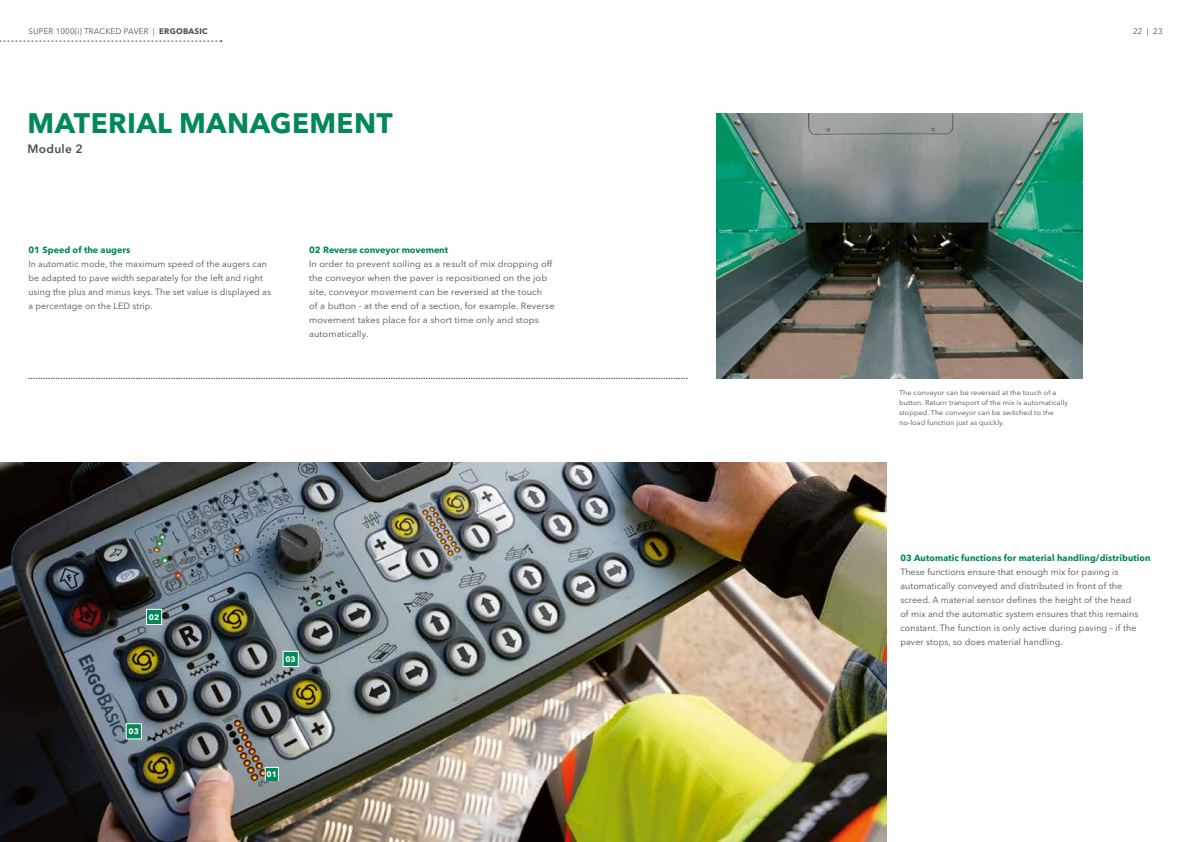
<style>
.page{position:relative;width:1191px;height:842px;background:#fff}
.page>*{position:absolute;margin:0;border:0;box-sizing:border-box;transform-origin:0 0}
.t1{font:700 28px "Avenir Next LT Pro";letter-spacing:.015em;color:#008858}
.t2{font:600 12px "Avenir Next LT Pro";letter-spacing:.02em;color:#455256}
.t3{font:9px/14px "Avenir Next LT Pro";letter-spacing:.01em;color:#455256}
.t4{font:700 9px "Avenir Next LT Pro";letter-spacing:.01em;color:#008858}
.t5{font:700 9px "Avenir Next LT Pro";letter-spacing:-.01em;color:#008858}
.t6{font:8px "Avenir Next LT Pro";letter-spacing:.02em;color:#455256}
.t7{font:700 8px "Avenir Next LT Pro";color:#fff}
.t8{font:7px/10px "Avenir Next LT Pro";letter-spacing:.01em;color:#455256}
.s1{font-weight:700}
</style>
<div class="page">
<img style="left:0;top:463px;width:886px;height:379px">
<div style="left:265px;top:767px;width:14px;height:14px;background:#008858;border:1px solid #fff"></div>
<svg style="left:145px;top:608px;width:18px;height:17px"></svg>
<svg style="left:125px;top:723px;width:17px;height:17px"></svg>
<svg style="left:282px;top:650px;width:17px;height:17px"></svg>
<svg style="left:28px;top:378px;width:659px;height:1px"></svg>
<img style="left:716px;top:113px;width:366px;height:266px">
<svg style="left:0;top:40px;width:222px;height:2px"></svg>
<p class="t6" style="left:28px;top:27px;width:181px">SUPER 1000(i) TRACKED PAVER | <span class="s1">ERGOBASIC</span></p>
<p class="t6" style="left:1133px;top:27px;width:31px">22 | 23</p>
<h1 class="t1" style="left:28px;top:106px;width:367px">MATERIAL MANAGEMENT</h1>
<h2 class="t2" style="left:28px;top:142px;width:57px">Module 2</h2>
<p class="t4" style="left:28px;top:244px;width:103px">01 Speed of the augers</p>
<p class="t3" style="left:28px;top:257px;width:244px">In automatic mode, the maximum speed of the augers can be adapted to pave width separately for the left and right using the plus and minus keys. The set value is displayed as a percentage on the LED strip.</p>
<p class="t5" style="left:309px;top:244px;width:140px">02 Reverse conveyor movement</p>
<p class="t3" style="left:309px;top:257px;width:247px">In order to prevent soiling as a result of mix dropping off the conveyor when the paver is repositioned on the job site, conveyor movement can be reversed at the touch<br>of a button - at the end of a section, for example. Reverse movement takes place for a short time only and stops automatically.</p>
<p class="t7" style="left:149px;top:612px;width:12px">02</p>
<p class="t7" style="left:129px;top:727px;width:12px">03</p>
<p class="t7" style="left:285px;top:654px;width:12px">03</p>
<p class="t7" style="left:267px;top:769px;width:12px">01</p>
<p class="t8" style="left:899px;top:387px;width:170px">The conveyor can be reversed at the touch of a button. Return transport of the mix is automatically stopped. The conveyor can be switched to the no-load function just as quickly.</p>
<p class="t4" style="left:900px;top:552px;width:252px">03 Automatic functions for material handling/distribution</p>
<p class="t3" style="left:900px;top:565px;width:240px">These functions ensure that enough mix for paving is automatically conveyed and distributed in front of the screed. A material sensor defines the height of the head of mix and the automatic system ensures that this remains constant. The function is only active during paving – if the paver stops, so does material handling.</p>
</div>
